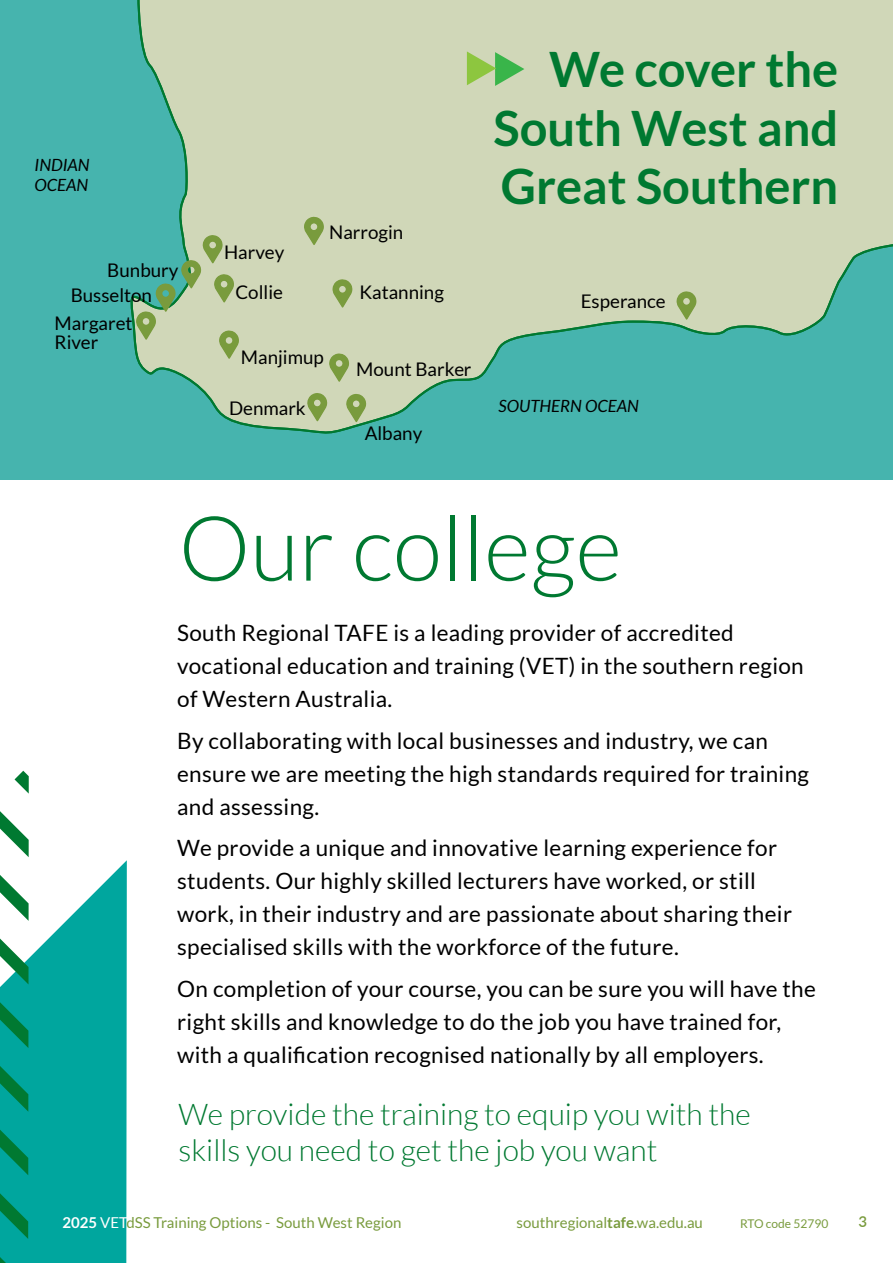
<style>
.page{position:relative;width:893px;height:1263px;background:#fff}
.page>*{position:absolute;margin:0;border:0;box-sizing:border-box;transform-origin:0 0}
.t1{font:300 90px "Lato";color:#007931}
.t2{font:700 48.9px/58.7px "Lato";color:#007931;text-align:justify}
.t3{font:300 30px/36px "Lato";color:#007931}
.t4{font:22.5px/33px "Lato";letter-spacing:.015em;color:#000}
.t5{font:18.75px/40px "Lato";color:#000;text-align:center}
.t6{font:italic 16.8px/20.2px "Lato";color:#000}
.t7{font:15px "Lato";color:#799b3d}
.t8{font:600 15px "Lato";color:#799b3d}
.t9{font:12px "Lato";color:#799b3d}
.s1{font-weight:700;color:#fff}
.s2{color:#fff}
.s3{font-weight:700}
</style>
<div class="page">
<svg style="left:29px;top:860px;width:98px;height:403px;background:#20b1aa"></svg>
<svg style="left:0;top:770px;width:29px;height:493px"></svg>
<div style="left:0;top:0;width:893px;height:479px;background:#46b4ae"></div>
<svg style="left:130px;top:0;width:763px;height:434px"></svg>
<svg style="left:135px;top:234px;width:105px;height:130px"></svg>
<svg style="left:676px;top:290px;width:21px;height:30px"></svg>
<svg style="left:306px;top:352px;width:61px;height:71px;background:#bbc89b"></svg>
<svg style="left:332px;top:278px;width:21px;height:35px"></svg>
<svg style="left:303px;top:216px;width:22px;height:34px"></svg>
<svg style="left:467px;top:51px;width:57px;height:35px;background:#99ca7e"></svg>
<p class="t6" style="left:35px;top:155px;width:56px">INDIAN<br>OCEAN</p>
<p class="t5" style="left:107px;top:250px;width:73px">Bunbury</p>
<p class="t5" style="left:71px;top:275px;width:83px">Busselton</p>
<p class="t5" style="left:55px;top:314px;width:79px;line-height:18.9px;text-align:left">Margaret<br>River</p>
<p class="t5" style="left:224px;top:232px;width:62px">Harvey<br>Collie</p>
<p class="t5" style="left:329px;top:212px;width:76px">Narrogin</p>
<p class="t5" style="left:359px;top:272px;width:86px">Katanning</p>
<p class="t5" style="left:241px;top:337px;width:85px">Manjimup</p>
<p class="t5" style="left:229px;top:388px;width:78px">Denmark</p>
<p class="t5" style="left:356px;top:349px;width:117px">Mount Barker</p>
<p class="t5" style="left:365px;top:413px;width:59px">Albany</p>
<h2 class="t2" style="left:493px;top:39px;width:346px;text-indent:55px">We cover the South West and Great Southern</h2>
<p class="t5" style="left:581px;top:282px;width:87px">Esperance</p>
<p class="t6" style="left:499px;top:397px;width:142px">SOUTHERN OCEAN</p>
<h1 class="t1" style="left:179px;top:500px;width:445px">Our college</h1>
<p class="t4" style="left:177px;top:616px;width:628px">South Regional TAFE is a leading provider of accredited vocational education and training (VET) in the southern region of Western Australia.</p>
<p class="t4" style="left:177px;top:724px;width:633px">By collaborating with local businesses and industry, we can ensure we are meeting the high standards required for training and assessing.</p>
<p class="t4" style="left:177px;top:831px;width:616px">We provide a unique and innovative learning experience for students. Our highly skilled lecturers have worked, or still work, in their industry and are passionate about sharing their specialised skills with the workforce of the future.</p>
<p class="t4" style="left:177px;top:972px;width:640px">On completion of your course, you can be sure you will have the right skills and knowledge to do the job you have trained for, with a qualification recognised nationally by all employers.</p>
<h3 class="t3" style="left:179px;top:1097px;width:574px">We provide the training to equip you with the skills you need to get the job you want</h3>
<p class="t7" style="left:63px;top:1214px;width:340px"><span class="s1">2025</span> <span class="s2">VET</span>dSS Training Options - South West Region</p>
<p class="t8" style="left:858px;top:1211px;width:10px">3</p>
<p class="t7" style="left:517px;top:1214px;width:188px">southregional<span class="s3">tafe</span>.wa.edu.au</p>
<p class="t9" style="left:740px;top:1217px;width:90px">RTO code 52790</p>
</div>
